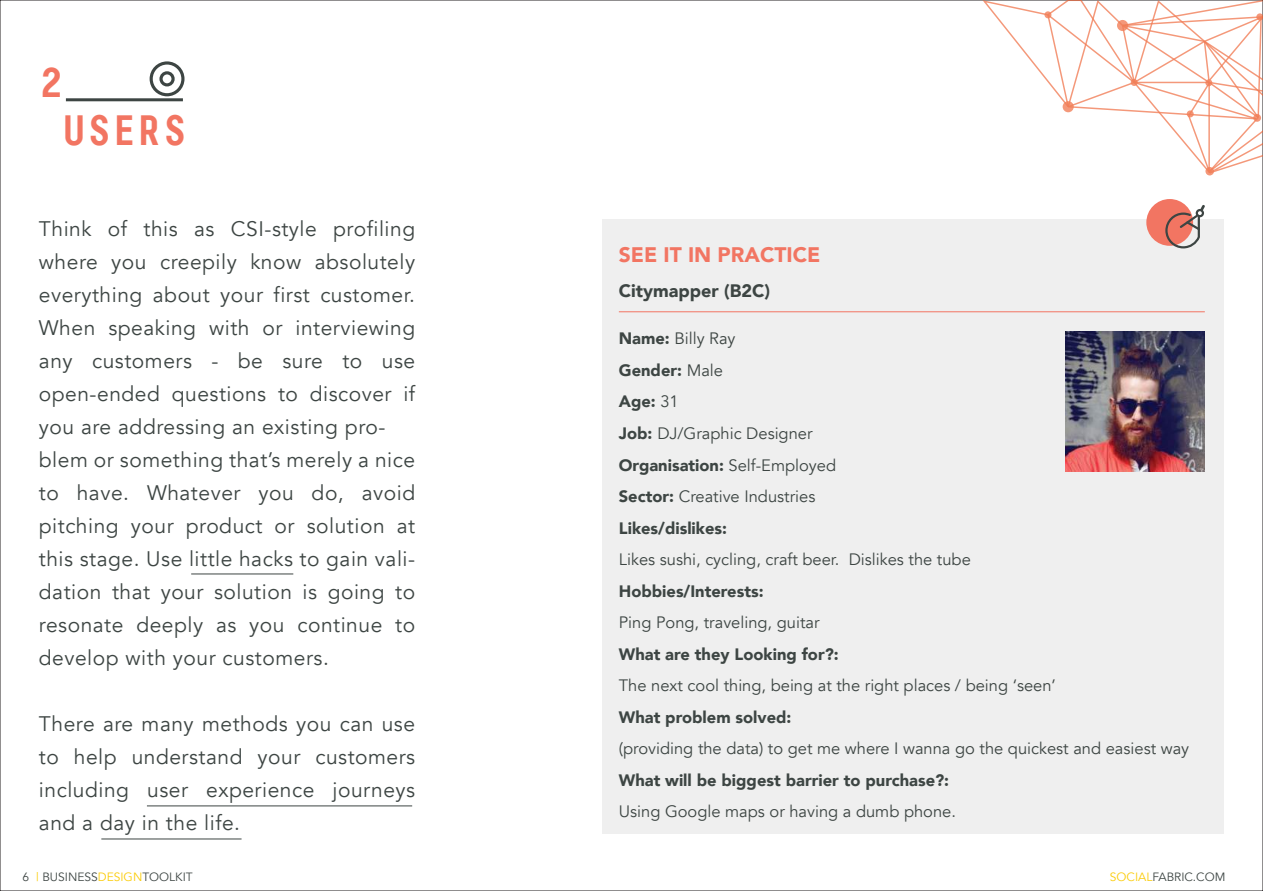
<style>
.page{position:relative;width:1263px;height:891px;background:#fff}
.page>*{position:absolute;margin:0;border:0;box-sizing:border-box;transform-origin:0 0}
.t1{font:700 42.15px/47.5px "Decima Mono W01";color:#f27562}
.t2{font:21px/33px "Avenir";letter-spacing:.025em;color:#3d4543}
.t3{font:900 21px "Avenir";color:#f27562}
.t4{font:900 18px "Avenir";color:#3d4543}
.t5{font:16.5px/31.5px "Avenir";color:#3d4543}
.t6{font:900 16.5px "Avenir";color:#3d4543}
.t7{font:12px "Avenir";color:#3d4543}
.s1{font-weight:900}
.s2{color:#fbcc0a}
</style>
<div class="page">
<div style="left:603px;top:220px;width:621px;height:613px;background:#efefef"></div>
<div style="left:1146px;top:199px;width:47px;height:47px;background:#f27562;border-radius:50%"></div>
<svg style="left:1164px;top:205px;width:41px;height:44px"></svg>
<svg style="left:1205px;top:167px;width:9px;height:8px"></svg>
<svg style="left:982px;top:0;width:281px;height:173px"></svg>
<hr style="left:66px;top:98px;width:117px;height:3px;background:#3d4543">
<svg style="left:151px;top:63px;width:32px;height:32px"></svg>
<div style="left:150px;top:61px;width:34px;height:35px;border:3px solid #3d4543;border-radius:50%"></div>
<div style="left:159px;top:71px;width:16px;height:15px;border:3px solid #3d4543;border-radius:50%"></div>
<img style="left:1066px;top:332px;width:139px;height:139px">
<hr style="left:101px;top:838px;width:141px;height:1px;background:#3d4543">
<hr style="left:147px;top:805px;width:265px;height:1px;background:#3d4543">
<hr style="left:619px;top:311px;width:586px;height:1px;background:#f27562">
<hr style="left:191px;top:573px;width:102px;height:1px;background:#3d4543">
<h1 class="t1" style="left:61px;top:58px;width:128px;text-indent:-23px">2<br>USERS</h1>
<p class="t2" style="left:39px;top:212px;width:378px">Think of this as CSI-style profiling where you creepily know absolutely everything about your first customer.<br>When speaking with or interviewing any customers - be sure to use open-ended questions to discover if you are addressing an existing pro&shy;blem or something that’s merely a nice to have. Whatever you do, avoid pitching your product or solution at this stage. Use little hacks to gain vali&shy;dation that your solution is going to resonate deeply as you continue to develop with your customers.</p>
<p class="t2" style="left:39px;top:707px;width:378px;text-align:justify">There are many methods you can use to help understand your customers including user experience journeys and a day in the life.</p>
<p class="t3" style="left:619px;top:236px;width:203px">SEE IT IN PRACTICE</p>
<p class="t4" style="left:619px;top:275px;width:153px">Citymapper (B2C)</p>
<p class="t5" style="left:619px;top:323px;width:219px"><span class="s1">Name:</span> Billy Ray<br><span class="s1">Gender:</span> Male<br><span class="s1">Age:</span> 31<br><span class="s1">Job:</span> DJ/Graphic Designer<br><span class="s1">Organisation:</span> Self-Employed<br><span class="s1">Sector:</span> Creative Industries<br><span class="s1">Likes/dislikes:</span></p>
<p class="t5" style="left:619px;top:544px;width:353px">Likes sushi, cycling, craft beer. Dislikes the tube</p>
<p class="t6" style="left:619px;top:576px;width:146px">Hobbies/Interests:</p>
<p class="t5" style="left:619px;top:607px;width:202px">Ping Pong, traveling, guitar</p>
<p class="t6" style="left:619px;top:639px;width:221px">What are they Looking for?:</p>
<p class="t5" style="left:619px;top:670px;width:438px">The next cool thing, being at the right places / being ‘seen’</p>
<p class="t6" style="left:619px;top:702px;width:174px">What problem solved:</p>
<p class="t5" style="left:619px;top:733px;width:572px">(providing the data) to get me where I wanna go the quickest and easiest way</p>
<p class="t6" style="left:619px;top:765px;width:332px">What will be biggest barrier to purchase?:</p>
<p class="t5" style="left:619px;top:796px;width:339px">Using Google maps or having a dumb phone.</p>
<p class="t7" style="left:23px;top:869px;width:172px">6 <span class="s2">|</span> BUSINESS<span class="s2">DESIGN</span>TOOLKIT</p>
<p class="t7" style="left:1110px;top:869px;width:117px"><span class="s2">SOCIAL</span>FABRIC.COM</p>
</div>
